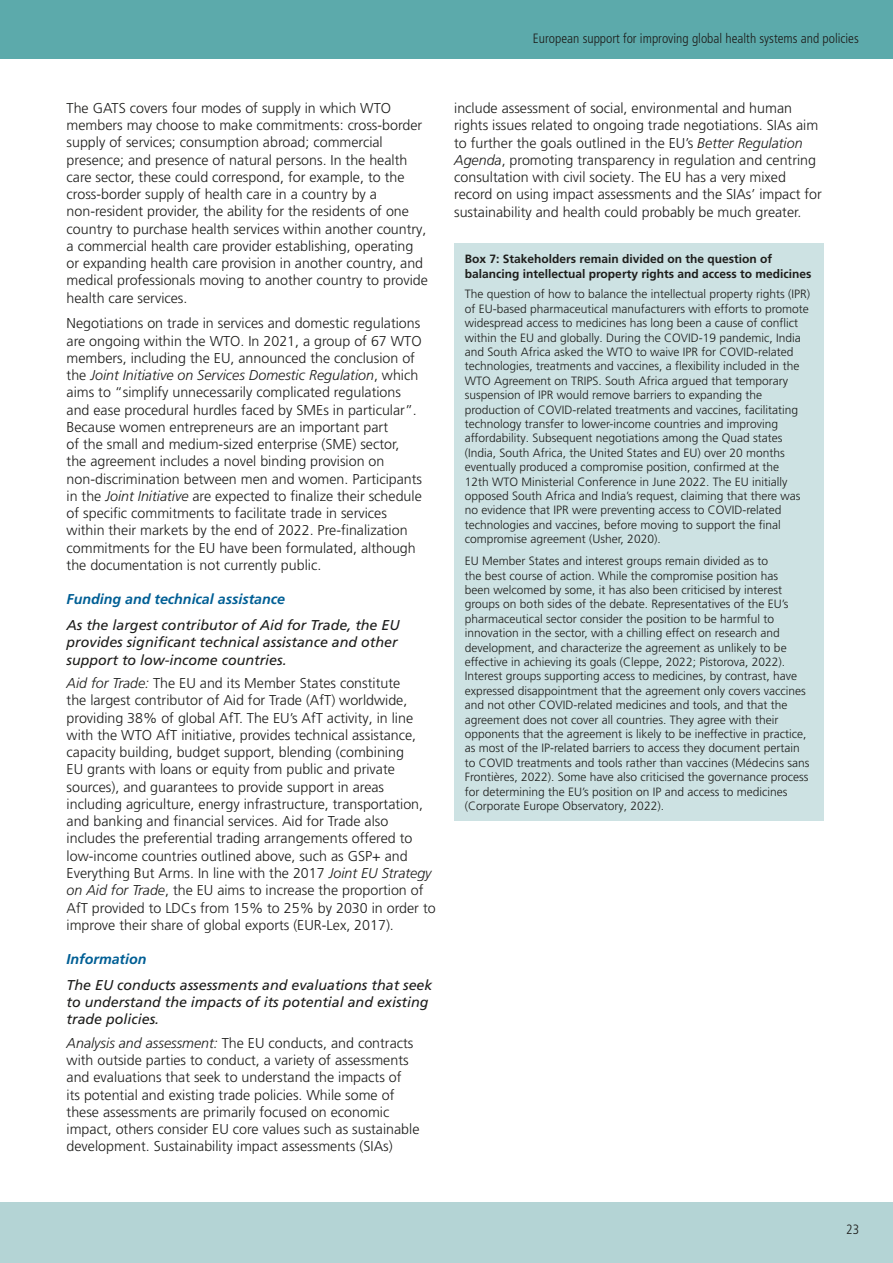
<style>
.page{position:relative;width:893px;height:1263px;background:#fff}
.page>*{position:absolute;margin:0;border:0;box-sizing:border-box;transform-origin:0 0}
.t1{font:300 14.25px/17.2px "Frutiger LT Pro";color:#1d1d1b}
.t2{font:italic 14.25px/17.2px "Frutiger LT Std";color:#1d1d1b}
.t3{font:italic 700 14.25px "Frutiger LT Pro";color:#005f95}
.t4{font:300 condensed 13.5px "Frutiger LT Pro";color:#1d1d1b}
.t5{font:300 12px/14.4px "Frutiger LT Pro";color:#1d1d1b}
.t6{font:700 12px/14.4px "Frutiger LT Pro";color:#1d1d1b}
.s1{font-style:italic}
</style>
<div class="page">
<div style="left:0;top:0;width:893px;height:59px;background:#5caaab"></div>
<div style="left:0;top:1203px;width:893px;height:60px;background:#b4d4d5"></div>
<div style="left:454px;top:243px;width:370px;height:578px;background:#cde2e3"></div>
<p class="t4" style="left:533px;top:30px;width:327px">European support for improving global health systems and policies</p>
<p class="t1" style="left:67px;top:99px;width:363px">The GATS covers four modes of supply in which WTO members may choose to make commitments: cross-border supply of services; consumption abroad; commercial presence; and presence of natural persons. In the health care sector, these could correspond, for example, to the cross-border supply of health care in a country by a non‑resident provider, the ability for the residents of one country to purchase health services within another country, a commercial health care provider establishing, operating or expanding health care provision in another country, and medical professionals moving to another country to provide health care services.</p>
<p class="t1" style="left:67px;top:315px;width:357px">Negotiations on trade in services and domestic regulations are ongoing within the WTO. In 2021, a group of 67 WTO members, including the EU, announced the conclusion of the <span class="s1">Joint Initiative on Services Domestic Regulation</span>, which aims to “simplify unnecessarily complicated regulations and ease procedural hurdles faced by SMEs in particular”.<br>Because women entrepreneurs are an important part<br>of the small and medium-sized enterprise (SME) sector, the agreement includes a novel binding provision on non‑discrimination between men and women. Participants in the <span class="s1">Joint Initiative</span> are expected to finalize their schedule of specific commitments to facilitate trade in services within their markets by the end of 2022. Pre-finalization commitments for the EU have been formulated, although the documentation is not currently public.</p>
<p class="t3" style="left:67px;top:591px;width:220px">Funding and technical assistance</p>
<p class="t2" style="left:67px;top:616px;width:335px">As the largest contributor of Aid for Trade, the EU provides significant technical assistance and other support to low-income countries.</p>
<p class="t1" style="left:67px;top:675px;width:371px"><span class="s1">Aid for Trade:</span> The EU and its Member States constitute<br>the largest contributor of Aid for Trade (AfT) worldwide, providing 38% of global AfT. The EU’s AfT activity, in line with the WTO AfT initiative, provides technical assistance, capacity building, budget support, blending (combining<br>EU grants with loans or equity from public and private sources), and guarantees to provide support in areas including agriculture, energy infrastructure, transportation, and banking and financial services. Aid for Trade also includes the preferential trading arrangements offered to low-income countries outlined above, such as GSP+ and Everything But Arms. In line with the 2017 <span class="s1">Joint EU Strategy on Aid for Trade</span>, the EU aims to increase the proportion of AfT provided to LDCs from 15% to 25% by 2030 in order to improve their share of global exports (EUR-Lex, 2017).</p>
<p class="t3" style="left:67px;top:951px;width:81px">Information</p>
<p class="t2" style="left:67px;top:976px;width:367px">The EU conducts assessments and evaluations that seek to understand the impacts of its potential and existing trade policies.</p>
<p class="t1" style="left:67px;top:1034px;width:354px"><span class="s1">Analysis and assessment:</span> The EU conducts, and contracts with outside parties to conduct, a variety of assessments and evaluations that seek to understand the impacts of<br>its potential and existing trade policies. While some of these assessments are primarily focused on economic impact, others consider EU core values such as sustainable development. Sustainability impact assessments (SIAs)</p>
<p class="t1" style="left:454px;top:100px;width:369px">include assessment of social, environmental and human rights issues related to ongoing trade negotiations. SIAs aim to further the goals outlined in the EU’s <span class="s1">Better Regulation Agenda</span>, promoting transparency in regulation and centring consultation with civil society. The EU has a very mixed record on using impact assessments and the SIAs’ impact for sustainability and health could probably be much greater.</p>
<p class="t6" style="left:465px;top:252px;width:348px">Box 7: Stakeholders remain divided on the question of balancing intellectual property rights and access to medicines</p>
<p class="t5" style="left:465px;top:287px;width:347px">The question of how to balance the intellectual property rights (IPR) of EU-based pharmaceutical manufacturers with efforts to promote widespread access to medicines has long been a cause of conflict within the EU and globally. During the COVID-19 pandemic, India and South Africa asked the WTO to waive IPR for COVID-related technologies, treatments and vaccines, a flexibility included in the WTO Agreement on TRIPS. South Africa argued that temporary suspension of IPR would remove barriers to expanding the production of COVID-related treatments and vaccines, facilitating technology transfer to lower-income countries and improving affordability. Subsequent negotiations among the Quad states (India, South Africa, the United States and EU) over 20 months eventually produced a compromise position, confirmed at the<br>12th WTO Ministerial Conference in June 2022. The EU initially opposed South Africa and India’s request, claiming that there was no evidence that IPR were preventing access to COVID-related technologies and vaccines, before moving to support the final compromise agreement (Usher, 2020).</p>
<p class="t5" style="left:465px;top:554px;width:346px">EU Member States and interest groups remain divided as to<br>the best course of action. While the compromise position has<br>been welcomed by some, it has also been criticised by interest groups on both sides of the debate. Representatives of the EU’s pharmaceutical sector consider the position to be harmful to innovation in the sector, with a chilling effect on research and development, and characterize the agreement as unlikely to be effective in achieving its goals (Cleppe, 2022; Pistorova, 2022).<br>Interest groups supporting access to medicines, by contrast, have expressed disappointment that the agreement only covers vaccines and not other COVID-related medicines and tools, and that the agreement does not cover all countries. They agree with their opponents that the agreement is likely to be ineffective in practice, as most of the IP-related barriers to access they document pertain to COVID treatments and tools rather than vaccines (Médecins sans Frontières, 2022). Some have also criticised the governance process for determining the EU’s position on IP and access to medicines (Corporate Europe Observatory, 2022).</p>
<p class="t4" style="left:846px;top:1222px;width:14px">23</p>
</div>
